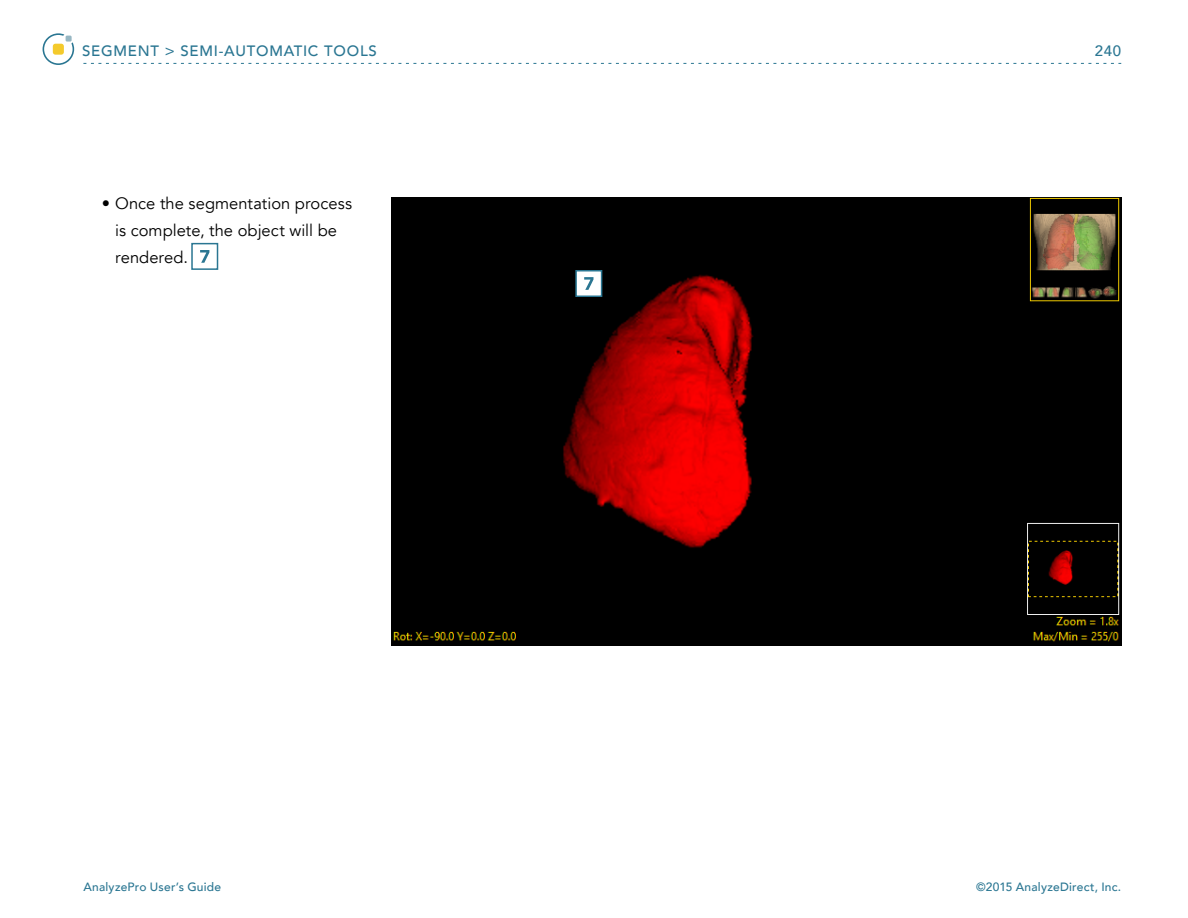
<style>
.page{position:relative;width:1188px;height:918px;background:#fff}
.page>*{position:absolute;margin:0;border:0;box-sizing:border-box;transform-origin:0 0}
.t1{font:16.5px/26.7px "Avenir";color:#000}
.t2{font:500 15px "Avenir";letter-spacing:.05em;color:#2a7692}
.t3{font:500 12px "Avenir";letter-spacing:.02em;color:#2a7692}
</style>
<div class="page">
<svg style="left:83px;top:63px;width:1038px;height:1px"></svg>
<svg style="left:43px;top:33px;width:31px;height:32px"></svg>
<img style="left:392px;top:198px;width:729px;height:448px">
<svg style="left:575px;top:269px;width:28px;height:29px"></svg>
<svg style="left:191px;top:242px;width:28px;height:28px"></svg>
<p class="t2" style="left:82px;top:38px;width:296px">SEGMENT &gt; SEMI-AUTOMATIC TOOLS</p>
<p class="t1" style="left:115px;top:191px;width:238px;text-indent:-14px">• Once the segmentation process is complete, the object will be rendered. [7]</p>
<p class="t2" style="left:1095px;top:38px;width:28px">240</p>
<p class="t3" style="left:83px;top:876px;width:139px">AnalyzePro User’s Guide</p>
<p class="t3" style="left:976px;top:876px;width:146px">©2015 AnalyzeDirect, Inc.</p>
</div>
